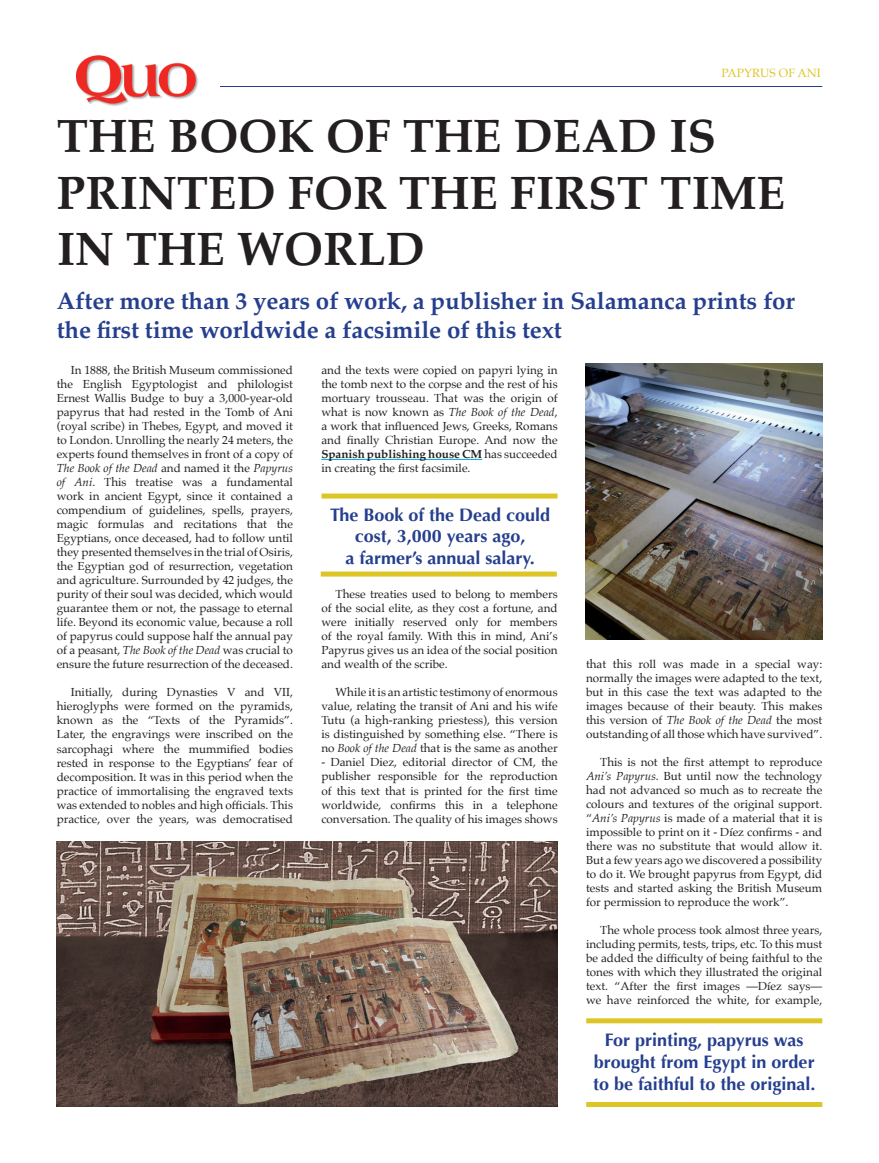
<style>
.page{position:relative;width:879px;height:1163px;background:#fff}
.page>*{position:absolute;margin:0;border:0;box-sizing:border-box;transform-origin:0 0}
.t1{font:700 47px/56.4px "Palatino";color:#231f20}
.t2{font:700 24px/28.8px "Palatino";letter-spacing:-.005em;color:#253f8e}
.t3{font:700 18px/21.6px "Optima";color:#253f8e;text-align:center}
.t4{font:12px "Palatino";color:#dcc524}
.t5{font:11.7px/14px "Palatino";color:#231f20;text-align:justify}
.s1{font-style:italic}
.s2{font-weight:700}
</style>
<div class="page">
<hr style="left:57px;top:86px;width:765px;height:1px;background:#253f8e">
<hr style="left:321px;top:459px;width:161px;height:1px;background:#00a3da">
<div style="left:56px;top:51px;width:164px;height:60px;background:#fff"></div>
<img style="left:76px;top:55px;width:122px;height:51px">
<img style="left:57px;top:841px;width:501px;height:265px">
<img style="left:585px;top:363px;width:237px;height:276px">
<div style="left:586px;top:1101px;width:236px;height:5px;background:#dcc524"></div>
<div style="left:586px;top:1018px;width:236px;height:5px;background:#dcc524"></div>
<div style="left:321px;top:571px;width:236px;height:5px;background:#dcc524"></div>
<div style="left:321px;top:493px;width:236px;height:5px;background:#dcc524"></div>
<p class="t4" style="left:721px;top:63px;width:101px">PAPYRUS OF ANI</p>
<p class="t1" style="left:57px;top:107px;width:730px">THE BOOK OF THE DEAD IS<br>PRINTED FOR THE FIRST TIME<br>IN THE WORLD</p>
<p class="t2" style="left:57px;top:286px;width:739px">After more than 3 years of work, a publisher in Salamanca prints for the first time worldwide a facsimile of this text</p>
<p class="t5" style="left:57px;top:363px;width:238px;text-indent:14px">In 1888, the British Museum commissioned the English Egyptologist and philologist Ernest Wallis Budge to buy a 3,000-year-old papyrus that had rested in the Tomb of Ani (royal scribe) in Thebes, Egypt, and moved it to London. Unrolling the nearly 24 meters, the experts found themselves in front of a copy of <span class="s1">The Book of the Dead</span> and named it the <span class="s1">Papyrus of Ani</span>. This treatise was a fundamental work in ancient Egypt, since it contained a compendium of guidelines, spells, prayers, magic formulas and recitations that the Egyptians, once deceased, had to follow until they presented themselves in the trial of Osiris, the Egyptian god of resurrection, vegetation and agriculture. Surrounded by 42 judges, the purity of their soul was decided, which would guarantee them or not, the passage to eternal life. Beyond its economic value, because a roll of papyrus could suppose half the annual pay of a peasant, <span class="s1">The Book of the Dead</span> was crucial to ensure the future resurrection of the deceased.</p>
<p class="t5" style="left:57px;top:685px;width:238px;text-indent:14px">Initially, during Dynasties V and VII, hieroglyphs were formed on the pyramids, known as the “Texts of the Pyramids”.<br>Later, the engravings were inscribed on the sarcophagi where the mummified bodies rested in response to the Egyptians’ fear of decomposition. It was in this period when the practice of immortalising the engraved texts was extended to nobles and high officials. This practice, over the years, was democratised</p>
<p class="t5" style="left:321px;top:363px;width:238px">and the texts were copied on papyri lying in the tomb next to the corpse and the rest of his mortuary trousseau. That was the origin of what is now known as <span class="s1">The Book of the Dead</span>, a work that influenced Jews, Greeks, Romans and finally Christian Europe. And now the <span class="s2">Spanish publishing house CM</span> has succeeded in creating the first facsimile.</p>
<p class="t3" style="left:330px;top:504px;width:221px">The Book of the Dead could cost, 3,000 years ago,</p>
<p class="t3" style="left:345px;top:547px;width:191px">a farmer’s annual salary.</p>
<p class="t5" style="left:321px;top:587px;width:238px;text-indent:14px">These treaties used to belong to members of the social elite, as they cost a fortune, and were initially reserved only for members of the royal family. With this in mind, Ani’s Papyrus gives us an idea of the social position and wealth of the scribe.</p>
<p class="t5" style="left:321px;top:685px;width:238px;text-indent:14px">While it is an artistic testimony of enormous value, relating the transit of Ani and his wife Tutu (a high-ranking priestess), this version is distinguished by something else. “There is no <span class="s1">Book of the Dead</span> that is the same as another</p>
<p class="t5" style="left:321px;top:755px;width:238px">- Daniel Diez, editorial director of CM, the publisher responsible for the reproduction of this text that is printed for the first time worldwide, confirms this in a telephone conversation. The quality of his images shows</p>
<p class="t5" style="left:586px;top:656px;width:238px">that this roll was made in a special way: normally the images were adapted to the text, but in this case the text was adapted to the images because of their beauty. This makes this version of <span class="s1">The Book of the Dead</span> the most outstanding of all those which have survived”.</p>
<p class="t5" style="left:586px;top:754px;width:238px;text-indent:14px">This is not the first attempt to reproduce <span class="s1">Ani’s Papyrus</span>. But until now the technology had not advanced so much as to recreate the colours and textures of the original support. “<span class="s1">Ani’s Papyrus</span> is made of a material that it is impossible to print on it - Díez confirms - and there was no substitute that would allow it.<br>But a few years ago we discovered a possibility to do it. We brought papyrus from Egypt, did tests and started asking the British Museum for permission to reproduce the work”.</p>
<p class="t5" style="left:586px;top:922px;width:238px;text-indent:14px">The whole process took almost three years, including permits, tests, trips, etc. To this must be added the difficulty of being faithful to the tones with which they illustrated the original text. “After the first images —Díez says— we have reinforced the white, for example,</p>
<p class="t3" style="left:593px;top:1029px;width:224px">For printing, papyrus was brought from Egypt in order to be faithful to the original.</p>
</div>
